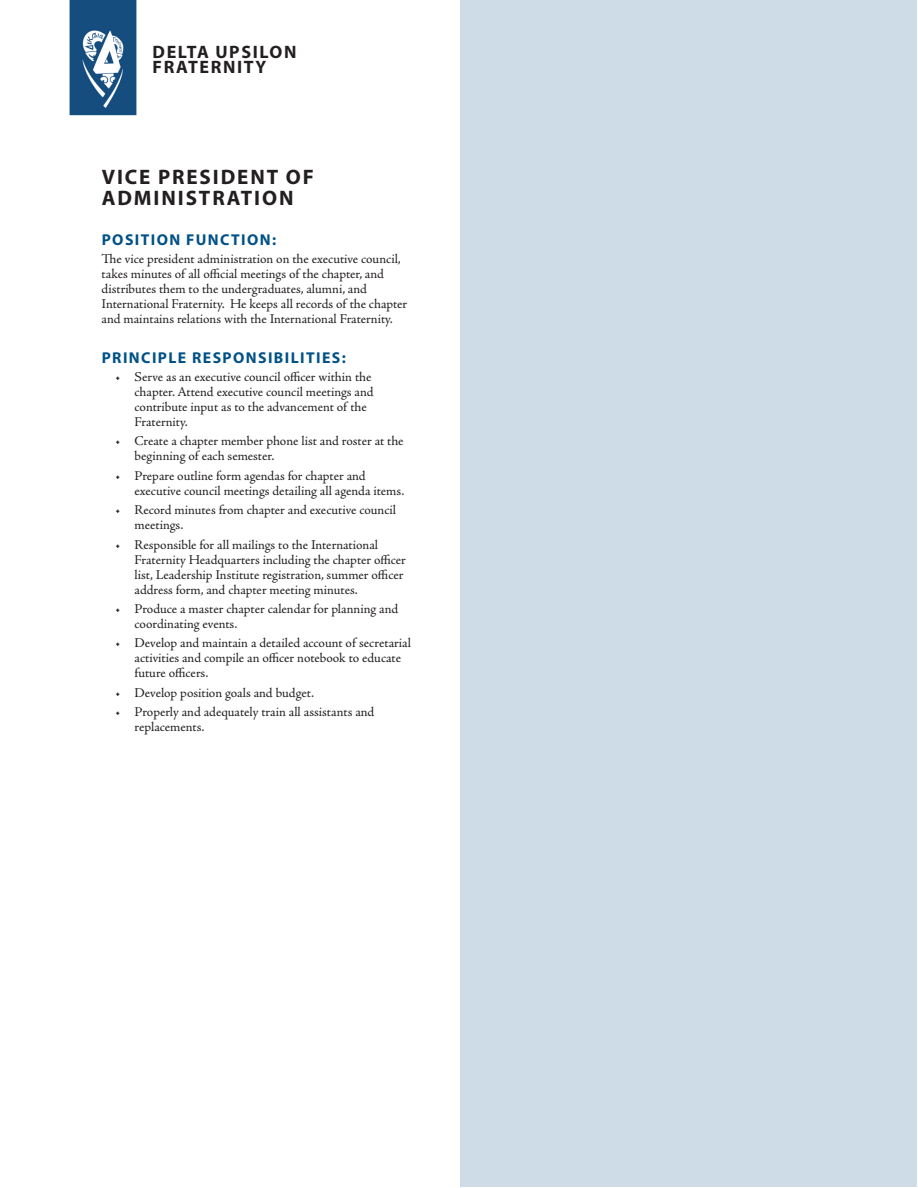
<style>
.page{position:relative;width:918px;height:1188px;background:#fff}
.page>*{position:absolute;margin:0;border:0;box-sizing:border-box;transform-origin:0 0}
.t1{font:700 21px/21px "Myriad Pro";letter-spacing:.09em;color:#231f20}
.t2{font:700 18px/15px "Myriad Pro";letter-spacing:.09em;color:#231f20}
.t3{font:700 15.75px "Myriad Pro";letter-spacing:.09em;color:#005187}
.t4{font:13.5px/15px "Adobe Jenson Pro";letter-spacing:-.005em;color:#231f20}
</style>
<div class="page">
<img style="left:69px;top:0;width:68px;height:116px">
<div style="left:460px;top:1px;width:457px;height:1186px;background:#cddce7"></div>
<h2 class="t2" style="left:153px;top:44px;width:145px">DELTA UPSILON<br>FRATERNITY</h2>
<h1 class="t1" style="left:102px;top:165px;width:211px">VICE PRESIDENT OF<br>ADMINISTRATION</h1>
<p class="t3" style="left:102px;top:229px;width:176px">POSITION FUNCTION:</p>
<p class="t4" style="left:102px;top:251px;width:307px">The vice president administration on the executive council, takes minutes of all official meetings of the chapter, and distributes them to the undergraduates, alumni, and International Fraternity. He keeps all records of the chapter and maintains relations with the International Fraternity.</p>
<p class="t3" style="left:102px;top:347px;width:246px">PRINCIPLE RESPONSIBILITIES:</p>
<p class="t4" style="left:135px;top:369px;width:241px;text-indent:-19px">• Serve as an executive council officer within the chapter. Attend executive council meetings and contribute input as to the advancement of the Fraternity.</p>
<p class="t4" style="left:135px;top:434px;width:271px;text-indent:-19px">• Create a chapter member phone list and roster at the beginning of each semester.</p>
<p class="t4" style="left:135px;top:468px;width:271px;text-indent:-19px">• Prepare outline form agendas for chapter and executive council meetings detailing all agenda items.</p>
<p class="t4" style="left:135px;top:503px;width:263px;text-indent:-19px">• Record minutes from chapter and executive council meetings.</p>
<p class="t4" style="left:135px;top:537px;width:273px;text-indent:-19px">• Responsible for all mailings to the International Fraternity Headquarters including the chapter officer list, Leadership Institute registration, summer officer address form, and chapter meeting minutes.</p>
<p class="t4" style="left:135px;top:602px;width:265px;text-indent:-19px">• Produce a master chapter calendar for planning and coordinating events.</p>
<p class="t4" style="left:135px;top:636px;width:278px;text-indent:-19px">• Develop and maintain a detailed account of secretarial activities and compile an officer notebook to educate future officers.</p>
<p class="t4" style="left:115px;top:686px;width:201px">• Develop position goals and budget.</p>
<p class="t4" style="left:135px;top:705px;width:241px;text-indent:-19px">• Properly and adequately train all assistants and replacements.</p>
</div>
